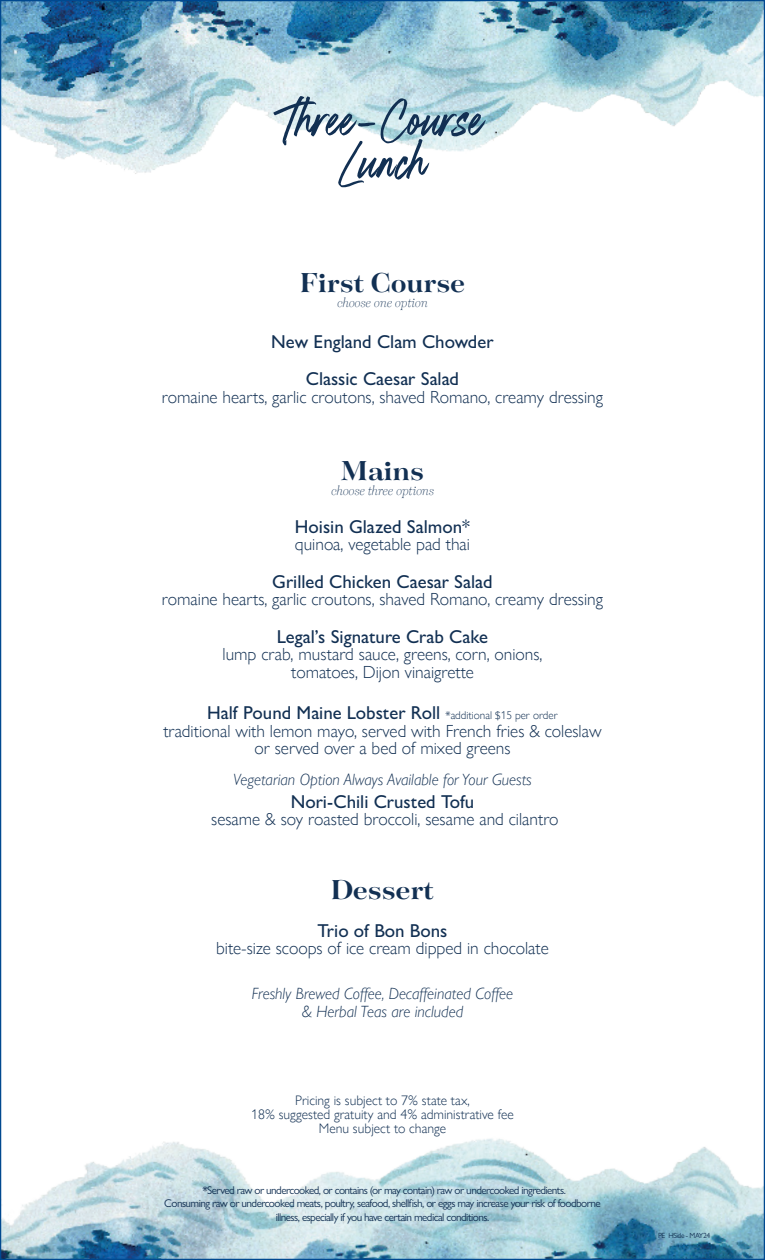
<style>
.page{position:relative;width:765px;height:1260px;background:#fff}
.page>*{position:absolute;margin:0;border:0;box-sizing:border-box;transform-origin:0 0}
.Package_Title_Subhead{font:60px "Boston Skyline Clean";color:#123053}
.Course_Heading{font:700 30px "Tenez";color:#123053}
.Menu_Item{font:500 18.75px "Gill Sans Nova";color:#123053}
.Menu_Description{font:500 18.75px "Gill Sans Nova";color:#123053}
.Menu_Description-2{font:300 17.5px "Gill Sans Nova";color:#123053}
.Menu_Item-2{font:300 17.5px "Gill Sans Nova";color:#123053}
.Menu_Description-3{font:italic 300 16.25px "Gill Sans Nova";color:#123053}
.t1{font:italic 300 15px "Tenez";letter-spacing:-.01em;color:#123053}
.t2{font:300 13.75px "Gill Sans Nova";color:#123053}
.t3{font:11.25px/13.5px "Gill Sans Nova";letter-spacing:-.05em;color:#123053;text-align:center}
.t4{font:7.5px "Gill Sans Nova";letter-spacing:-.05em;color:#123053}
.s1{font-weight:300;font-size:11.25px}
</style>
<div class="page">
<img style="left:2px;top:1138px;width:761px;height:120px">
<img style="left:2px;top:2px;width:761px;height:172px">
<p class="Package_Title_Subhead" style="left:280px;top:83px;width:206px">Three-Course</p>
<p class="Package_Title_Subhead" style="left:337px;top:125px;width:92px">Lunch</p>
<p class="Course_Heading" style="left:300px;top:261px;width:167px">First Course</p>
<p class="t1" style="left:337px;top:292px;width:92px">choose one option</p>
<p class="Menu_Item" style="left:271px;top:330px;width:224px">New England Clam Chowder</p>
<p class="Menu_Item" style="left:306px;top:368px;width:155px">Classic Caesar Salad</p>
<p class="Menu_Description-2" style="left:162px;top:387px;width:443px">romaine hearts, garlic croutons, shaved Romano, creamy dressing</p>
<p class="Course_Heading" style="left:341px;top:450px;width:85px">Mains</p>
<p class="t1" style="left:331px;top:481px;width:104px">choose three options</p>
<p class="Menu_Item" style="left:295px;top:515px;width:177px">Hoisin Glazed Salmon*</p>
<p class="Menu_Description-2" style="left:295px;top:535px;width:177px">quinoa, vegetable pad thai</p>
<p class="Menu_Description" style="left:272px;top:570px;width:222px">Grilled Chicken Caesar Salad</p>
<p class="Menu_Description-2" style="left:162px;top:590px;width:443px">romaine hearts, garlic croutons, shaved Romano, creamy dressing</p>
<p class="Menu_Item" style="left:277px;top:625px;width:213px">Legal’s Signature Crab Cake</p>
<p class="Menu_Item-2" style="left:223px;top:645px;width:321px">lump crab, mustard sauce, greens, corn, onions,</p>
<p class="Menu_Item-2" style="left:291px;top:662px;width:184px">tomatoes, Dijon vinaigrette</p>
<p class="Menu_Item" style="left:207px;top:701px;width:352px">Half Pound Maine Lobster Roll <span class="s1">*additional $15 per order</span></p>
<p class="Menu_Description-2" style="left:163px;top:721px;width:440px">traditional with lemon mayo, served with French fries &amp; coleslaw</p>
<p class="Menu_Description-2" style="left:254px;top:738px;width:258px">or served over a bed of mixed greens</p>
<p class="Menu_Description-3" style="left:233px;top:771px;width:300px">Vegetarian Option Always Available for Your Guests</p>
<p class="Menu_Item" style="left:291px;top:790px;width:185px">Nori-Chili Crusted Tofu</p>
<p class="Menu_Description-2" style="left:211px;top:810px;width:349px">sesame &amp; soy roasted broccoli, sesame and cilantro</p>
<p class="Course_Heading" style="left:331px;top:869px;width:105px">Dessert</p>
<p class="Menu_Item" style="left:318px;top:919px;width:131px">Trio of Bon Bons</p>
<p class="Menu_Description-2" style="left:216px;top:938px;width:334px">bite-size scoops of ice cream dipped in chocolate</p>
<p class="Menu_Description-3" style="left:252px;top:985px;width:263px">Freshly Brewed Coffee, Decaffeinated Coffee</p>
<p class="Menu_Description-3" style="left:302px;top:1002px;width:163px">&amp; Herbal Teas are included</p>
<p class="t2" style="left:295px;top:1093px;width:176px">Pricing is subject to 7% state tax,</p>
<p class="t2" style="left:251px;top:1107px;width:264px">18% suggested gratuity and 4% administrative fee</p>
<p class="t2" style="left:319px;top:1121px;width:129px">Menu subject to change</p>
<p class="t3" style="left:164px;top:1183px;width:438px">*Served raw or undercooked, or contains (or may contain) raw or undercooked ingredients.<br>Consuming raw or undercooked meats, poultry, seafood, shellfish, or eggs may increase your risk of foodborne illness, especially if you have certain medical conditions.</p>
<p class="t4" style="left:658px;top:1231px;width:54px">PE HSide - MAY24</p>
</div>
